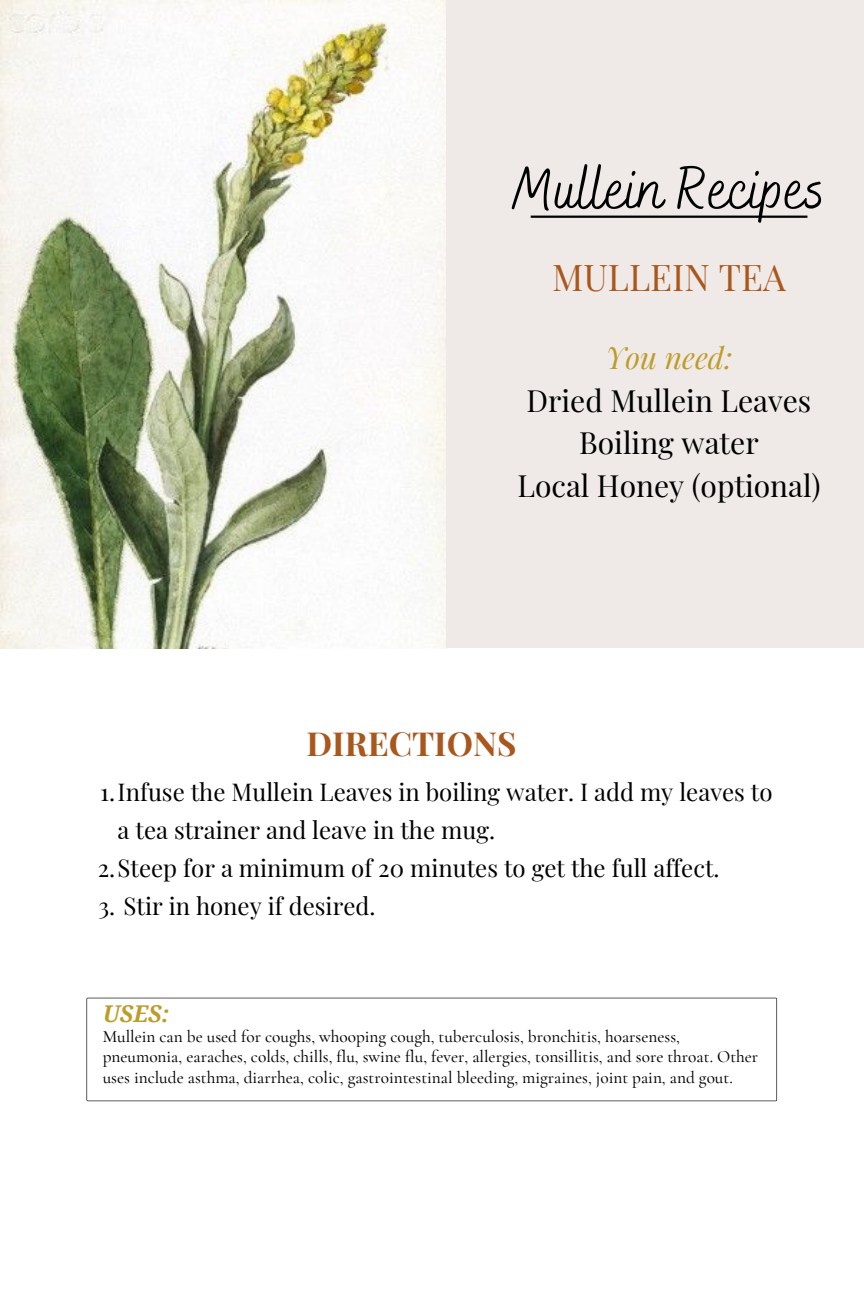
<style>
.page{position:relative;width:864px;height:1296px;background:#fff}
.page>*{position:absolute;margin:0;border:0;box-sizing:border-box;transform-origin:0 0}
.t1{font:60px "Bakerie Smooth";color:#000}
.t2{font:36px "Playfair Display";color:#a9571d}
.t3{font:700 33.3px "Playfair Display";color:#a9571d}
.t4{font:30px/42.6px "Playfair Display";color:#000;text-align:center}
.t5{font:italic 30px "Playfair Display";color:#bd9d2a}
.t6{font:24px "Playfair Display";color:#000}
.t7{font:italic 700 23.1px "Droid Serif";color:#bd9d2a}
.t8{font:500 17.4px/20.1px "Cormorant Garamond";color:#000}
</style>
<div class="page">
<img style="left:0;top:0;width:447px;height:648px">
<svg style="left:86px;top:998px;width:691px;height:103px"></svg>
<div style="left:447px;top:0;width:417px;height:648px;background:#efeae7"></div>
<hr style="left:531px;top:216px;width:276px;height:2px;background:#000">
<h1 class="t1" style="left:512px;top:154px;width:315px">Mullein Recipes</h1>
<h2 class="t2" style="left:552px;top:252px;width:235px">MULLEIN TEA</h2>
<h3 class="t5" style="left:605px;top:337px;width:129px">You need:</h3>
<h3 class="t4" style="left:517px;top:378px;width:305px">Dried Mullein Leaves<br>Boiling water<br>Local Honey (optional)</h3>
<h3 class="t3" style="left:306px;top:720px;width:211px">DIRECTIONS</h3>
<h3 class="t6" style="left:100px;top:775px;width:674px">1.Infuse the Mullein Leaves in boiling water. I add my leaves to</h3>
<h3 class="t6" style="left:118px;top:813px;width:379px">a tea strainer and leave in the mug.</h3>
<h3 class="t6" style="left:98px;top:851px;width:623px">2.Steep for a minimum of 20 minutes to get the full affect.</h3>
<h3 class="t6" style="left:98px;top:889px;width:279px">3. Stir in honey if desired.</h3>
<h3 class="t7" style="left:103px;top:1000px;width:69px">USES:</h3>
<p class="t8" style="left:103px;top:1027px;width:657px">Mullein can be used for coughs, whooping cough, tuberculosis, bronchitis, hoarseness, pneumonia, earaches, colds, chills, flu, swine flu, fever, allergies, tonsillitis, and sore throat. Other uses include asthma, diarrhea, colic, gastrointestinal bleeding, migraines, joint pain, and gout.</p>
</div>
